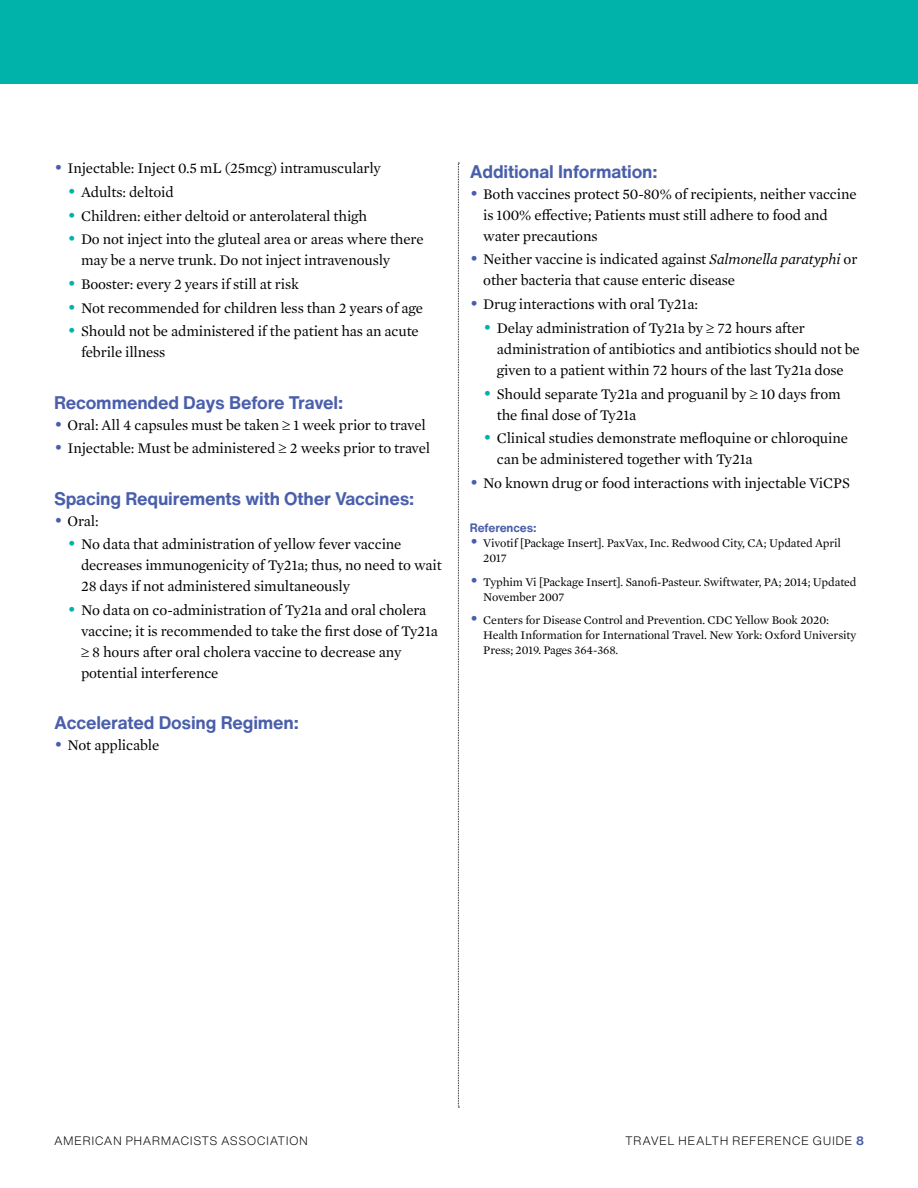
<style>
.page{position:relative;width:918px;height:1188px;background:#fff}
.page>*{position:absolute;margin:0;border:0;box-sizing:border-box;transform-origin:0 0}
.t1{font:700 18px "Helvetica Now Text";letter-spacing:-.01em;color:#4a5fab}
.t2{font:15px/21px "Mercury Text G1";letter-spacing:-.01em;color:#000}
.t3{font:12px/15px "Mercury Text G1";letter-spacing:-.01em;color:#000}
.t4{font:300 12px "Helvetica Now Text";letter-spacing:.035em;color:#000}
.t5{font:700 12px "Helvetica Now Text";letter-spacing:-.01em;color:#4a5fab}
.s1{font-size:18px;color:#4a5fab}
.s2{font-size:18px;color:#00b3aa}
.s3{font-style:italic}
.s4{font-weight:700;color:#4a5fab}
</style>
<div class="page">
<div style="left:0;top:0;width:918px;height:83px;background:#00b3aa"></div>
<svg style="left:458px;top:163px;width:1px;height:945px"></svg>
<p class="t2" style="left:54px;top:157px;width:328px"><span class="s1">•</span> Injectable: Inject 0.5 mL (25mcg) intramuscularly</p>
<p class="t2" style="left:68px;top:181px;width:108px"><span class="s2">•</span> Adults: deltoid</p>
<p class="t2" style="left:68px;top:204px;width:301px"><span class="s2">•</span> Children: either deltoid or anterolateral thigh</p>
<p class="t2" style="left:81px;top:228px;width:344px;text-indent:-14px"><span class="s2">•</span> Do not inject into the gluteal area or areas where there may be a nerve trunk. Do not inject intravenously</p>
<p class="t2" style="left:68px;top:273px;width:233px"><span class="s2">•</span> Booster: every 2 years if still at risk</p>
<p class="t2" style="left:68px;top:296px;width:357px"><span class="s2">•</span> Not recommended for children less than 2 years of age</p>
<p class="t2" style="left:81px;top:320px;width:339px;text-indent:-14px"><span class="s2">•</span> Should not be administered if the patient has an acute febrile illness</p>
<p class="t1" style="left:54px;top:389px;width:291px">Recommended Days Before Travel:</p>
<p class="t2" style="left:54px;top:413px;width:373px"><span class="s1">•</span> Oral: All 4 capsules must be taken ≥ 1 week prior to travel</p>
<p class="t2" style="left:54px;top:437px;width:378px"><span class="s1">•</span> Injectable: Must be administered ≥ 2 weeks prior to travel</p>
<p class="t1" style="left:54px;top:485px;width:362px">Spacing Requirements with Other Vaccines:</p>
<p class="t2" style="left:54px;top:509px;width:46px"><span class="s1">•</span> Oral:</p>
<p class="t2" style="left:81px;top:533px;width:362px;text-indent:-14px"><span class="s2">•</span> No data that administration of yellow fever vaccine decreases immunogenicity of Ty21a; thus, no need to wait<br>28 days if not administered simultaneously</p>
<p class="t2" style="left:81px;top:599px;width:358px;text-indent:-14px"><span class="s2">•</span> No data on co-administration of Ty21a and oral cholera vaccine; it is recommended to take the first dose of Ty21a ≥ 8 hours after oral cholera vaccine to decrease any potential interference</p>
<p class="t1" style="left:54px;top:709px;width:246px">Accelerated Dosing Regimen:</p>
<p class="t2" style="left:54px;top:734px;width:107px"><span class="s1">•</span> Not applicable</p>
<p class="t1" style="left:470px;top:158px;width:189px">Additional Information:</p>
<p class="t2" style="left:483px;top:182px;width:375px;text-indent:-14px"><span class="s1">•</span> Both vaccines protect 50-80% of recipients, neither vaccine is 100% effective; Patients must still adhere to food and water precautions</p>
<p class="t2" style="left:483px;top:248px;width:376px;text-indent:-14px"><span class="s1">•</span> Neither vaccine is indicated against <span class="s3">Salmonella paratyphi</span> or other bacteria that cause enteric disease</p>
<p class="t2" style="left:470px;top:293px;width:230px"><span class="s1">•</span> Drug interactions with oral Ty21a:</p>
<p class="t2" style="left:497px;top:317px;width:365px;text-indent:-14px"><span class="s2">•</span> Delay administration of Ty21a by ≥ 72 hours after administration of antibiotics and antibiotics should not be given to a patient within 72 hours of the last Ty21a dose</p>
<p class="t2" style="left:497px;top:382px;width:345px;text-indent:-14px"><span class="s2">•</span> Should separate Ty21a and proguanil by ≥ 10 days from the final dose of Ty21a</p>
<p class="t2" style="left:497px;top:427px;width:353px;text-indent:-14px"><span class="s2">•</span> Clinical studies demonstrate mefloquine or chloroquine can be administered together with Ty21a</p>
<p class="t2" style="left:470px;top:472px;width:382px"><span class="s1">•</span> No known drug or food interactions with injectable ViCPS</p>
<p class="t5" style="left:470px;top:519px;width:68px">References:</p>
<p class="t3" style="left:483px;top:535px;width:359px;text-indent:-14px"><span class="s1">•</span> Vivotif [Package Insert]. PaxVax, Inc. Redwood City, CA; Updated April<br>2017</p>
<p class="t3" style="left:483px;top:574px;width:375px;text-indent:-14px"><span class="s1">•</span> Typhim Vi [Package Insert]. Sanofi-Pasteur. Swiftwater, PA; 2014; Updated<br>November 2007</p>
<p class="t3" style="left:483px;top:612px;width:375px;text-indent:-14px"><span class="s1">•</span> Centers for Disease Control and Prevention. CDC Yellow Book 2020:<br>Health Information for International Travel. New York: Oxford University<br>Press; 2019. Pages 364-368.</p>
<p class="t4" style="left:54px;top:1131px;width:256px">AMERICAN PHARMACISTS ASSOCIATION</p>
<p class="t4" style="left:625px;top:1131px;width:240px">TRAVEL HEALTH REFERENCE GUIDE <span class="s4">8</span></p>
</div>
